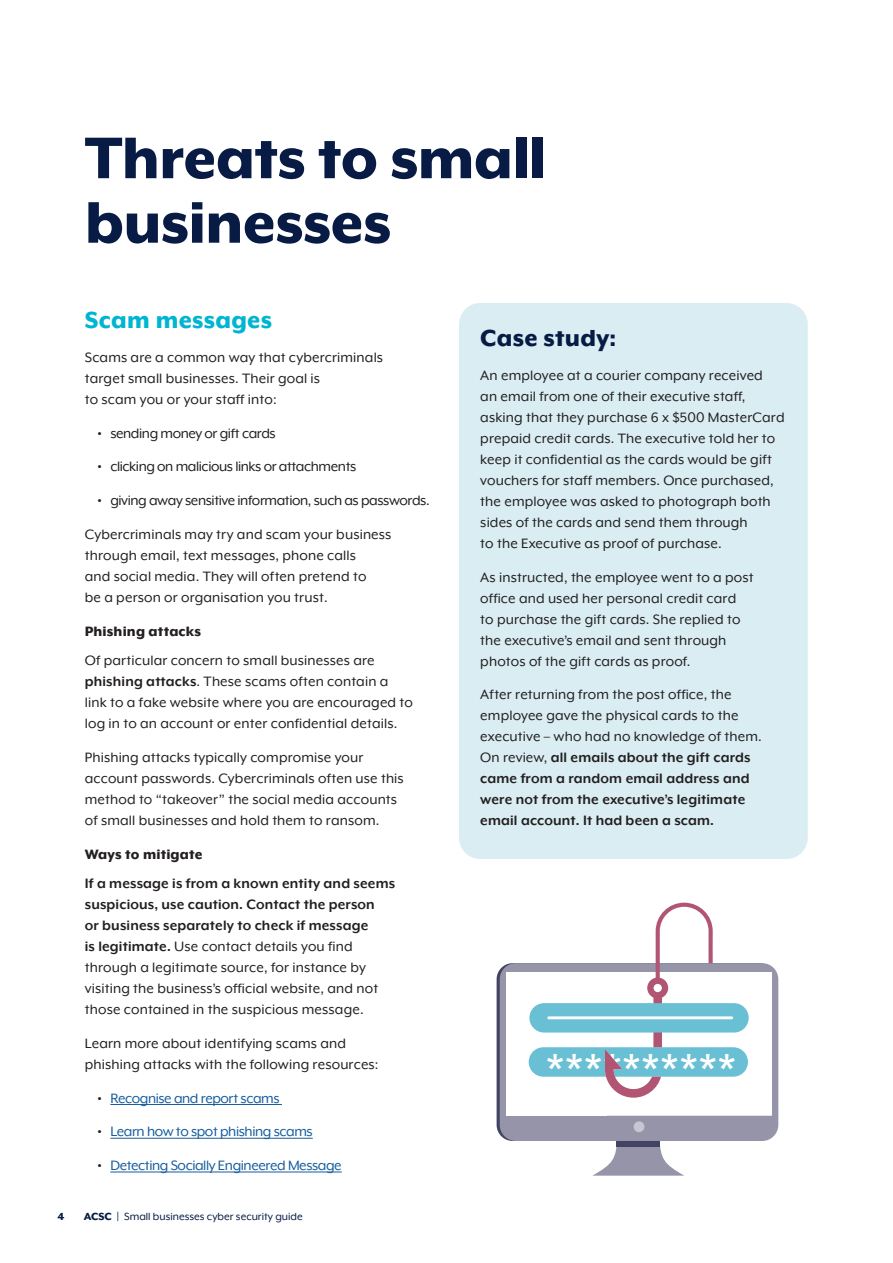
<style>
.page{position:relative;width:893px;height:1263px;background:#fff}
.page>*{position:absolute;margin:0;border:0;box-sizing:border-box;transform-origin:0 0}
.H1_-_Main{font:800 67.5px/64.5px "Mr Eaves XL Mod OT";letter-spacing:-.01em;color:#071b44}
.t1{font:49.05px "Arial";color:#fff}
.H2_-_Heading_-_Cyan{font:800 27px "Mr Eaves XL Mod OT";letter-spacing:.01em;color:#00b5d1}
.t2{font:800 27px "Mr Eaves XL Mod OT";letter-spacing:.01em;color:#071b44}
.Body{font:15.75px/21px "Mr Eaves XL Mod OT";letter-spacing:.01em;color:#231f20}
.t3{font:700 15.75px/21px "Mr Eaves XL Mod OT";letter-spacing:.01em;color:#231f20}
.Body_bullet{font:15.75px "Mr Eaves XL Mod OT";letter-spacing:-.025em;color:#231f20}
.Body_bullet-2{font:15.75px "Mr Eaves XL Mod OT";letter-spacing:-.025em;color:#175d9e}
.H3_-_Heading_-_Black{font:800 15.75px "Mr Eaves XL Mod OT";letter-spacing:.01em;color:#231f20}
.t4{font:12px "Mr Eaves XL Mod OT";color:#071b44}
.t5{font:800 12px "Mr Eaves XL Mod OT";color:#071b44}
.s1{font-weight:700}
.s2{font-weight:700;color:#231f20}
.s3{font-weight:800}
.s4{font-weight:400}
</style>
<div class="page">
<div style="left:500px;top:963px;width:278px;height:178px;background:#9694a8"></div>
<div style="left:506px;top:972px;width:266px;height:144px;background:#fff"></div>
<svg style="left:592px;top:1137px;width:92px;height:38px"></svg>
<div style="left:634px;top:1121px;width:10px;height:11px;background:#c8c6d2;border-radius:50%"></div>
<div style="left:616px;top:1141px;width:44px;height:6px;background:#414563"></div>
<svg style="left:529px;top:902px;width:219px;height:196px"></svg>
<hr style="left:110px;top:1104px;width:172px;height:1px;background:#175d9e">
<hr style="left:110px;top:1138px;width:203px;height:1px;background:#175d9e">
<hr style="left:110px;top:1172px;width:232px;height:1px;background:#175d9e">
<div style="left:459px;top:303px;width:349px;height:556px;background:#d9edf3;border-radius:21px"></div>
<h1 class="H1_-_Main" style="left:85px;top:125px;width:463px">Threats to small businesses</h1>
<h2 class="H2_-_Heading_-_Cyan" style="left:85px;top:305px;width:189px">Scam messages</h2>
<p class="Body" style="left:85px;top:346px;width:300px">Scams are a common way that cybercriminals target small businesses. Their goal is<br>to scam you or your staff into:</p>
<p class="Body_bullet" style="left:98px;top:424px;width:180px"><span class="s1">•</span> sending money or gift cards</p>
<p class="Body_bullet" style="left:98px;top:458px;width:260px"><span class="s1">•</span> clicking on malicious links or attachments</p>
<p class="Body_bullet" style="left:98px;top:492px;width:334px"><span class="s1">•</span> giving away sensitive information, such as passwords.</p>
<p class="Body" style="left:85px;top:524px;width:308px">Cybercriminals may try and scam your business through email, text messages, phone calls<br>and social media. They will often pretend to<br>be a person or organisation you trust.</p>
<h3 class="H3_-_Heading_-_Black" style="left:85px;top:622px;width:118px">Phishing attacks</h3>
<p class="Body" style="left:85px;top:650px;width:330px">Of particular concern to small businesses are <span class="s1">phishing attacks</span>. These scams often contain a link to a fake website where you are encouraged to log in to an account or enter confidential details.</p>
<p class="Body" style="left:85px;top:747px;width:320px">Phishing attacks typically compromise your account passwords. Cybercriminals often use this method to “takeover” the social media accounts of small businesses and hold them to ransom.</p>
<h3 class="H3_-_Heading_-_Black" style="left:85px;top:845px;width:119px">Ways to mitigate</h3>
<p class="Body" style="left:85px;top:873px;width:312px"><span class="s1">If a message is from a known entity and seems suspicious, use caution. Contact the person<br>or business separately to check if message<br>is legitimate.</span> Use contact details you find through a legitimate source, for instance by visiting the business’s official website, and not those contained in the suspicious message.</p>
<p class="Body" style="left:85px;top:1033px;width:295px">Learn more about identifying scams and phishing attacks with the following resources:</p>
<p class="Body_bullet-2" style="left:98px;top:1089px;width:184px"><span class="s2">•</span> Recognise and report scams</p>
<p class="Body_bullet-2" style="left:98px;top:1123px;width:217px"><span class="s2">•</span> Learn how to spot phishing scams</p>
<p class="Body_bullet-2" style="left:98px;top:1157px;width:246px"><span class="s2">•</span> Detecting Socially Engineered Message</p>
<p class="t5" style="left:57px;top:1210px;width:8px">4</p>
<p class="t4" style="left:84px;top:1210px;width:220px"><span class="s3">ACSC |</span> Small businesses cyber security guide</p>
<h3 class="t2" style="left:480px;top:323px;width:137px">Case study:</h3>
<p class="Body" style="left:480px;top:364px;width:306px">An employee at a courier company received<br>an email from one of their executive staff, asking that they purchase 6 x $500 MasterCard prepaid credit cards. The executive told her to keep it confidential as the cards would be gift vouchers for staff members. Once purchased, the employee was asked to photograph both sides of the cards and send them through<br>to the Executive as proof of purchase.</p>
<p class="Body" style="left:480px;top:566px;width:275px">As instructed, the employee went to a post office and used her personal credit card to purchase the gift cards. She replied to the executive’s email and sent through photos of the gift cards as proof.</p>
<p class="t3" style="left:480px;top:684px;width:281px"><span class="s4">After returning from the post office, the employee gave the physical cards to the executive – who had no knowledge of them.<br>On review,</span> all emails about the gift cards came from a random email address and were not from the executive’s legitimate email account. It had been a scam.</p>
<h2 class="t1" style="left:546px;top:1039px;width:192px">**********</h2>
</div>
